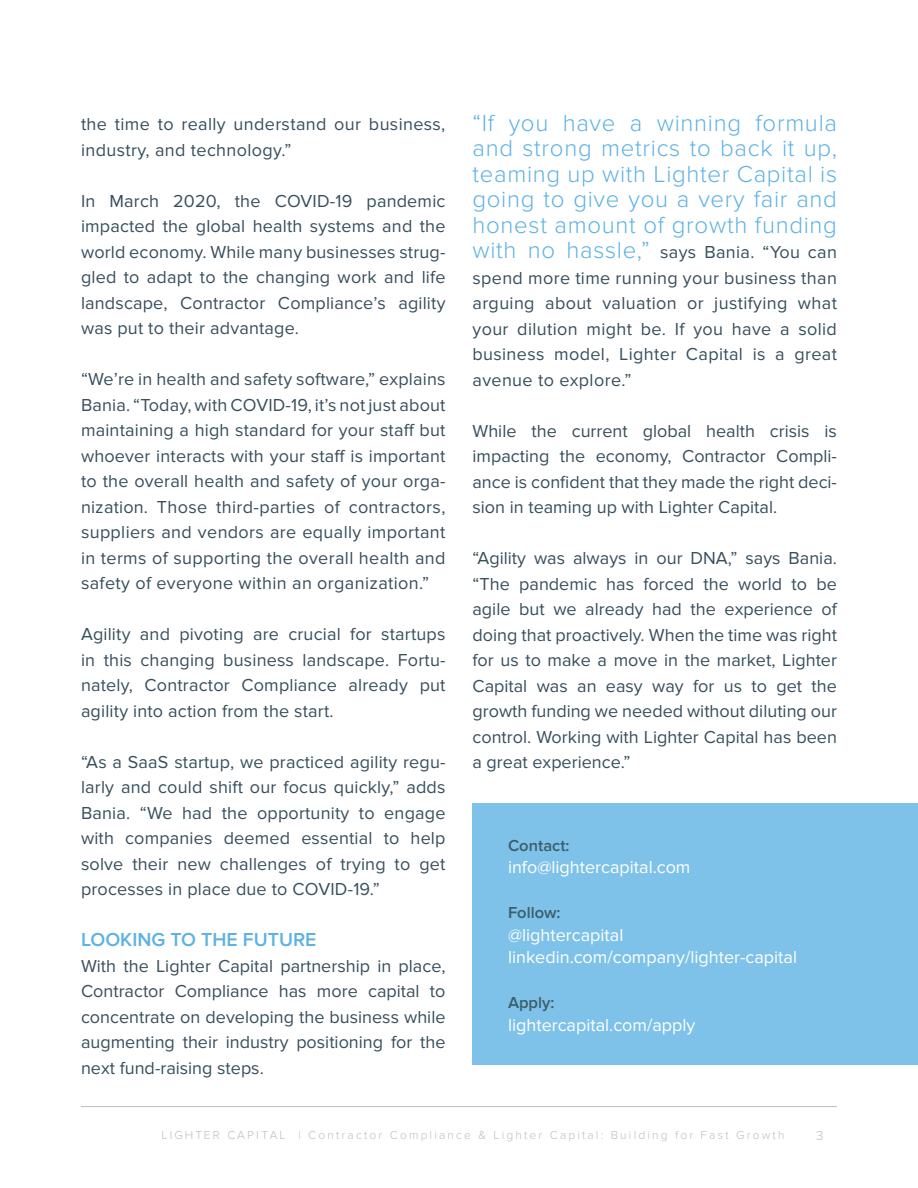
<style>
.page{position:relative;width:918px;height:1188px;background:#fff}
.page>*{position:absolute;margin:0;border:0;box-sizing:border-box;transform-origin:0 0}
.Emphasis_line{font:300 24px/25.5px "Proxima Nova";letter-spacing:.03em;color:#5db2e4;text-align:justify}
.Body___Paragraph{font:600 19.5px "Proxima Nova";color:#5db2e4}
.Body___Paragraph-2{font:18px/25.5px "Proxima Nova";letter-spacing:.01em;color:#384f5d;text-align:justify}
.Emphasis_line-2{font:18px/25.5px "Proxima Nova";letter-spacing:.02em;color:#384f5d;text-align:justify}
.Sidebar{font:18px "Proxima Nova";color:#fff}
.Sidebar-2{font:600 16.5px "Proxima Nova";color:#3c5e6a}
.t1{font:300 13.5px "Proxima Nova";color:#bcbdc0}
.t2{font:300 12px "Proxima Nova";letter-spacing:.18em;color:#bcbdc0}
.s1{font-weight:300;font-size:24px;color:#5db2e4}
</style>
<div class="page">
<hr style="left:81px;top:1106px;width:756px;height:1px;background:#bcbdc0">
<div style="left:472px;top:804px;width:446px;height:261px;background:#7ec2e9"></div>
<p class="Body___Paragraph-2" style="left:81px;top:112px;width:366px">the time to really understand our business, industry, and technology.”</p>
<p class="Body___Paragraph-2" style="left:81px;top:189px;width:366px">In March 2020, the COVID-19 pandemic impacted the global health systems and the world economy. While many businesses strug&shy;gled to adapt to the changing work and life landscape, Contractor Compliance’s agility was put to their advantage.</p>
<p class="Body___Paragraph-2" style="left:81px;top:367px;width:366px">“We’re in health and safety software,” explains Bania. “Today, with COVID-19, it’s not just about maintaining a high standard for your staff but whoever interacts with your staff is important to the overall health and safety of your orga&shy;nization. Those third-parties of contractors, suppliers and vendors are equally important in terms of supporting the overall health and safety of everyone within an organization.”</p>
<p class="Body___Paragraph-2" style="left:81px;top:622px;width:366px">Agility and pivoting are crucial for startups in this changing business landscape. Fortu&shy;nately, Contractor Compliance already put agility into action from the start.</p>
<p class="Body___Paragraph-2" style="left:81px;top:750px;width:366px">“As a SaaS startup, we practiced agility regu&shy;larly and could shift our focus quickly,” adds Bania. “We had the opportunity to engage with companies deemed essential to help solve their new challenges of trying to get processes in place due to COVID-19.”</p>
<p class="Body___Paragraph" style="left:81px;top:929px;width:237px">LOOKING TO THE FUTURE</p>
<p class="Body___Paragraph-2" style="left:81px;top:954px;width:366px">With the Lighter Capital partnership in place, Contractor Compliance has more capital to concentrate on developing the business while augmenting their industry positioning for the next fund-raising steps.</p>
<p class="Emphasis_line" style="left:472px;top:110px;width:366px">“If you have a winning formula and strong metrics to back it up, teaming up with Lighter Capital is going to give you a very fair and honest amount of growth funding</p>
<p class="Emphasis_line-2" style="left:472px;top:240px;width:366px"><span class="s1">with no hassle,”</span> says Bania. “You can spend more time running your business than arguing about valuation or justifying what your dilution might be. If you have a solid business model, Lighter Capital is a great avenue to explore.”</p>
<p class="Body___Paragraph-2" style="left:472px;top:418px;width:366px">While the current global health crisis is impacting the economy, Contractor Compli&shy;ance is confident that they made the right deci&shy;sion in teaming up with Lighter Capital.</p>
<p class="Body___Paragraph-2" style="left:472px;top:546px;width:366px">“Agility was always in our DNA,” says Bania. “The pandemic has forced the world to be agile but we already had the experience of doing that proactively. When the time was right for us to make a move in the market, Lighter Capital was an easy way for us to get the growth funding we needed without diluting our control. Working with Lighter Capital has been a great experience.”</p>
<p class="Sidebar-2" style="left:508px;top:836px;width:63px">Contact:</p>
<p class="Sidebar" style="left:508px;top:857px;width:184px">info@lightercapital.com</p>
<p class="Sidebar-2" style="left:508px;top:903px;width:54px">Follow:</p>
<p class="Sidebar" style="left:508px;top:925px;width:117px">@lightercapital</p>
<p class="Sidebar" style="left:508px;top:947px;width:291px">linkedin.com/company/lighter-capital</p>
<p class="Sidebar-2" style="left:508px;top:993px;width:48px">Apply:</p>
<p class="Sidebar" style="left:508px;top:1015px;width:189px">lightercapital.com/apply</p>
<p class="t2" style="left:162px;top:1128px;width:624px">LIGHTER CAPITAL | Contractor Compliance &amp; Lighter Capital: Building for Fast Growth</p>
<p class="t1" style="left:816px;top:1128px;width:9px">3</p>
</div>
